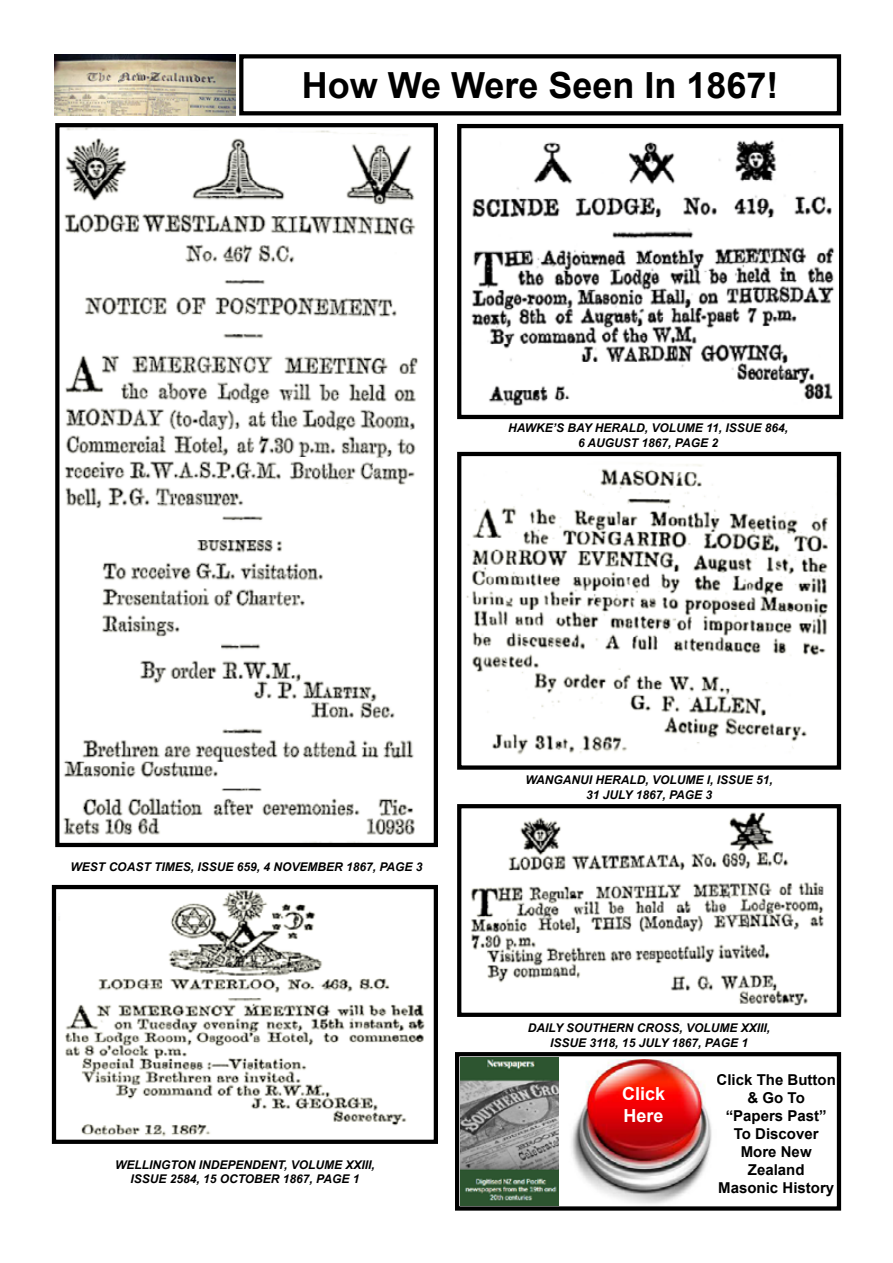
<style>
.page{position:relative;width:893px;height:1263px;background:#fff}
.page>*{position:absolute;margin:0;border:0;box-sizing:border-box;transform-origin:0 0}
.t1{font:700 36px "Arial";color:#000}
.t2{font:700 18px "Arial";color:#fff}
.t3{font:700 15px/18px "Arial";color:#000;text-align:center}
.t4{font:italic 700 12px "Arial";color:#000}
</style>
<div class="page">
<div style="left:239px;top:54px;width:602px;height:61px;border:4px solid #000"></div>
<img style="left:54px;top:54px;width:181px;height:61px">
<img style="left:63px;top:128px;width:355px;height:714px">
<div style="left:55px;top:123px;width:383px;height:724px;border:4px solid #000"></div>
<img style="left:58px;top:890px;width:367px;height:247px">
<div style="left:52px;top:885px;width:386px;height:259px;border:4px solid #000"></div>
<img style="left:471px;top:140px;width:364px;height:266px">
<div style="left:457px;top:124px;width:386px;height:295px;border:4px solid #000"></div>
<img style="left:466px;top:464px;width:362px;height:291px">
<div style="left:457px;top:452px;width:384px;height:318px;border:4px solid #000"></div>
<img style="left:471px;top:812px;width:353px;height:194px">
<div style="left:457px;top:804px;width:384px;height:213px;border:4px solid #000"></div>
<img style="left:461px;top:1058px;width:98px;height:147px">
<img style="left:571px;top:1060px;width:141px;height:144px">
<div style="left:455px;top:1052px;width:386px;height:158px;border:4px solid #000"></div>
<p class="t1" style="left:302px;top:60px;width:478px">How We Were Seen In 1867!</p>
<p class="t4" style="left:508px;top:420px;width:282px">HAWKE’S BAY HERALD, VOLUME 11, ISSUE 864,</p>
<p class="t4" style="left:578px;top:434px;width:142px">6 AUGUST 1867, PAGE 2</p>
<p class="t4" style="left:71px;top:859px;width:353px">WEST COAST TIMES, ISSUE 659, 4 NOVEMBER 1867, PAGE 3</p>
<p class="t4" style="left:115px;top:1156px;width:261px">WELLINGTON INDEPENDENT, VOLUME XXIII,</p>
<p class="t4" style="left:130px;top:1171px;width:230px">ISSUE 2584, 15 OCTOBER 1867, PAGE 1</p>
<p class="t4" style="left:525px;top:772px;width:249px">WANGANUI HERALD, VOLUME I, ISSUE 51,</p>
<p class="t4" style="left:586px;top:786px;width:128px">31 JULY 1867, PAGE 3</p>
<p class="t4" style="left:528px;top:1020px;width:244px">DAILY SOUTHERN CROSS, VOLUME XXIII,</p>
<p class="t4" style="left:550px;top:1034px;width:199px">ISSUE 3118, 15 JULY 1867, PAGE 1</p>
<p class="t3" style="left:717px;top:1071px;width:121px">Click The Button &amp; Go To<br>“Papers Past”<br>To Discover<br>More New<br>Zealand<br>Masonic History</p>
<p class="t2" style="left:622px;top:1081px;width:45px">Click</p>
<p class="t2" style="left:624px;top:1103px;width:42px">Here</p>
</div>
